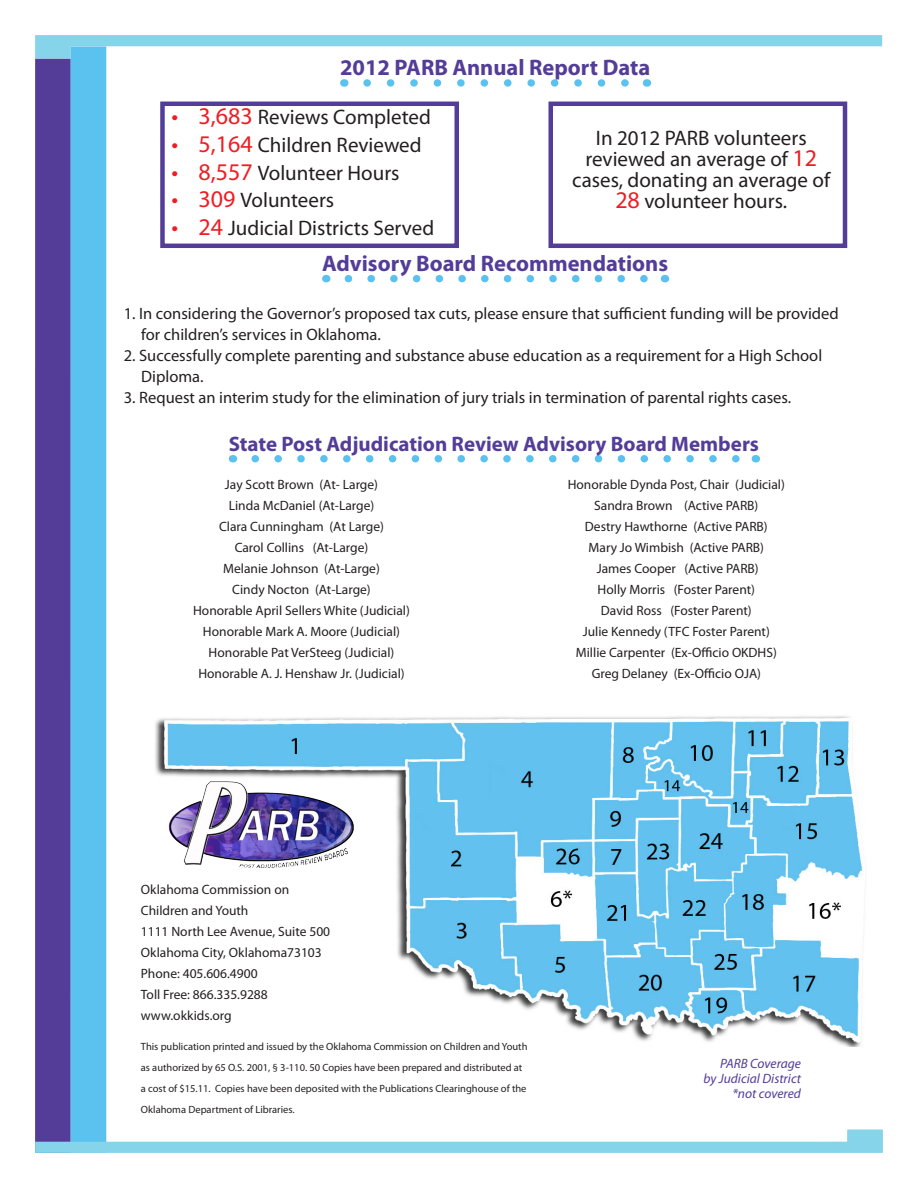
<style>
.page{position:relative;width:918px;height:1188px;background:#fff}
.page>*{position:absolute;margin:0;border:0;box-sizing:border-box;transform-origin:0 0}
.Headline{font:700 22.5px "Myriad Pro";color:#533d99}
.Body{font:21px/21px "Myriad Pro";color:#231f20;text-align:center}
.Headline-2{font:700 21px "Myriad Pro";color:#533d99}
.Body-2{font:16.5px "Myriad Pro";color:#231f20}
.Body-3{font:13.5px "Myriad Pro";color:#231f20}
.t1{font:italic 13.5px "Myriad Pro";color:#533d99}
.Body-4{font:10.5px/21px "Myriad Pro";color:#231f20}
.s1{font-size:24px;color:#ee1d23}
</style>
<div class="page">
<img style="left:155px;top:716px;width:708px;height:330px">
<div style="left:35px;top:59px;width:36px;height:1094px;background:#533d99"></div>
<div style="left:71px;top:46px;width:35px;height:1107px;background:#5bc1ee"></div>
<svg style="left:35px;top:35px;width:847px;height:24px"></svg>
<svg style="left:35px;top:1129px;width:848px;height:24px"></svg>
<img style="left:155px;top:769px;width:214px;height:109px">
<svg style="left:255px;top:455px;width:485px;height:7px"></svg>
<svg style="left:367px;top:79px;width:262px;height:8px"></svg>
<div style="left:160px;top:102px;width:299px;height:146px;border:4px solid #533d99"></div>
<div style="left:548px;top:102px;width:299px;height:146px;border:4px solid #533d99"></div>
<svg style="left:348px;top:275px;width:300px;height:7px"></svg>
<p class="Headline" style="left:340px;top:53px;width:312px">2012 PARB Annual Report Data</p>
<p class="Body" style="left:171px;top:106px;width:261px"><span class="s1">• 3,683</span> Reviews Completed</p>
<p class="Body" style="left:171px;top:134px;width:252px"><span class="s1">• 5,164</span> Children Reviewed</p>
<p class="Body" style="left:171px;top:162px;width:230px"><span class="s1">• 8,557</span> Volunteer Hours</p>
<p class="Body" style="left:171px;top:189px;width:164px"><span class="s1">• 309</span> Volunteers</p>
<p class="Body" style="left:171px;top:217px;width:264px"><span class="s1">• 24</span> Judicial Districts Served</p>
<p class="Body" style="left:596px;top:127px;width:212px">In 2012 PARB volunteers</p>
<p class="Body" style="left:585px;top:148px;width:233px">reviewed an average of <span class="s1">12</span></p>
<p class="Body" style="left:572px;top:169px;width:259px">cases, donating an average of<br><span class="s1">28</span> volunteer hours.</p>
<p class="Headline" style="left:322px;top:249px;width:348px">Advisory Board Recommendations</p>
<p class="Body-2" style="left:124px;top:304px;width:716px">1. In considering the Governor’s proposed tax cuts, please ensure that sufficient funding will be provided</p>
<p class="Body-2" style="left:141px;top:325px;width:241px">for children’s services in Oklahoma.</p>
<p class="Body-2" style="left:124px;top:346px;width:700px">2. Successfully complete parenting and substance abuse education as a requirement for a High School</p>
<p class="Body-2" style="left:141px;top:367px;width:64px">Diploma.</p>
<p class="Body-2" style="left:124px;top:388px;width:669px">3. Request an interim study for the elimination of jury trials in termination of parental rights cases.</p>
<p class="Headline-2" style="left:229px;top:430px;width:532px">State Post Adjudication Review Advisory Board Members</p>
<p class="Body-3" style="left:225px;top:476px;width:155px">Jay Scott Brown (At- Large)</p>
<p class="Body-3" style="left:229px;top:497px;width:147px">Linda McDaniel (At-Large)</p>
<p class="Body-3" style="left:219px;top:518px;width:166px">Clara Cunningham (At Large)</p>
<p class="Body-3" style="left:235px;top:539px;width:135px">Carol Collins (At-Large)</p>
<p class="Body-3" style="left:223px;top:560px;width:158px">Melanie Johnson (At-Large)</p>
<p class="Body-3" style="left:232px;top:581px;width:140px">Cindy Nocton (At-Large)</p>
<p class="Body-3" style="left:193px;top:602px;width:218px">Honorable April Sellers White (Judicial)</p>
<p class="Body-3" style="left:203px;top:623px;width:199px">Honorable Mark A. Moore (Judicial)</p>
<p class="Body-3" style="left:209px;top:644px;width:187px">Honorable Pat VerSteeg (Judicial)</p>
<p class="Body-3" style="left:198px;top:665px;width:208px">Honorable A. J. Henshaw Jr. (Judicial)</p>
<p class="Body-3" style="left:568px;top:476px;width:219px">Honorable Dynda Post, Chair (Judicial)</p>
<p class="Body-3" style="left:594px;top:497px;width:166px">Sandra Brown (Active PARB)</p>
<p class="Body-3" style="left:585px;top:518px;width:184px">Destry Hawthorne (Active PARB)</p>
<p class="Body-3" style="left:589px;top:539px;width:177px">Mary Jo Wimbish (Active PARB)</p>
<p class="Body-3" style="left:597px;top:560px;width:164px">James Cooper (Active PARB)</p>
<p class="Body-3" style="left:598px;top:581px;width:159px">Holly Morris (Foster Parent)</p>
<p class="Body-3" style="left:601px;top:602px;width:152px">David Ross (Foster Parent)</p>
<p class="Body-3" style="left:583px;top:623px;width:188px">Julie Kennedy (TFC Foster Parent)</p>
<p class="Body-3" style="left:576px;top:644px;width:203px">Millie Carpenter (Ex-Officio OKDHS)</p>
<p class="Body-3" style="left:592px;top:665px;width:171px">Greg Delaney (Ex-Officio OJA)</p>
<p class="Body-3" style="left:141px;top:881px;width:150px">Oklahoma Commission on</p>
<p class="Body-3" style="left:141px;top:902px;width:109px">Children and Youth</p>
<p class="Body-3" style="left:141px;top:923px;width:191px">1111 North Lee Avenue, Suite 500</p>
<p class="Body-3" style="left:141px;top:944px;width:182px">Oklahoma City, Oklahoma73103</p>
<p class="Body-3" style="left:141px;top:965px;width:118px">Phone: 405.606.4900</p>
<p class="Body-3" style="left:141px;top:986px;width:128px">Toll Free: 866.335.9288</p>
<p class="Body-3" style="left:141px;top:1007px;width:92px">www.okkids.org</p>
<p class="Body-4" style="left:141px;top:1036px;width:388px">This publication printed and issued by the Oklahoma Commission on Children and Youth as authorized by 65 O.S. 2001, § 3-110. 50 Copies have been prepared and distributed at a cost of $15.11. Copies have been deposited with the Publications Clearinghouse of the Oklahoma Department of Libraries.</p>
<p class="t1" style="left:720px;top:1055px;width:83px">PARB Coverage</p>
<p class="t1" style="left:703px;top:1070px;width:99px">by Judicial District</p>
<p class="t1" style="left:732px;top:1085px;width:70px">*not covered</p>
</div>
